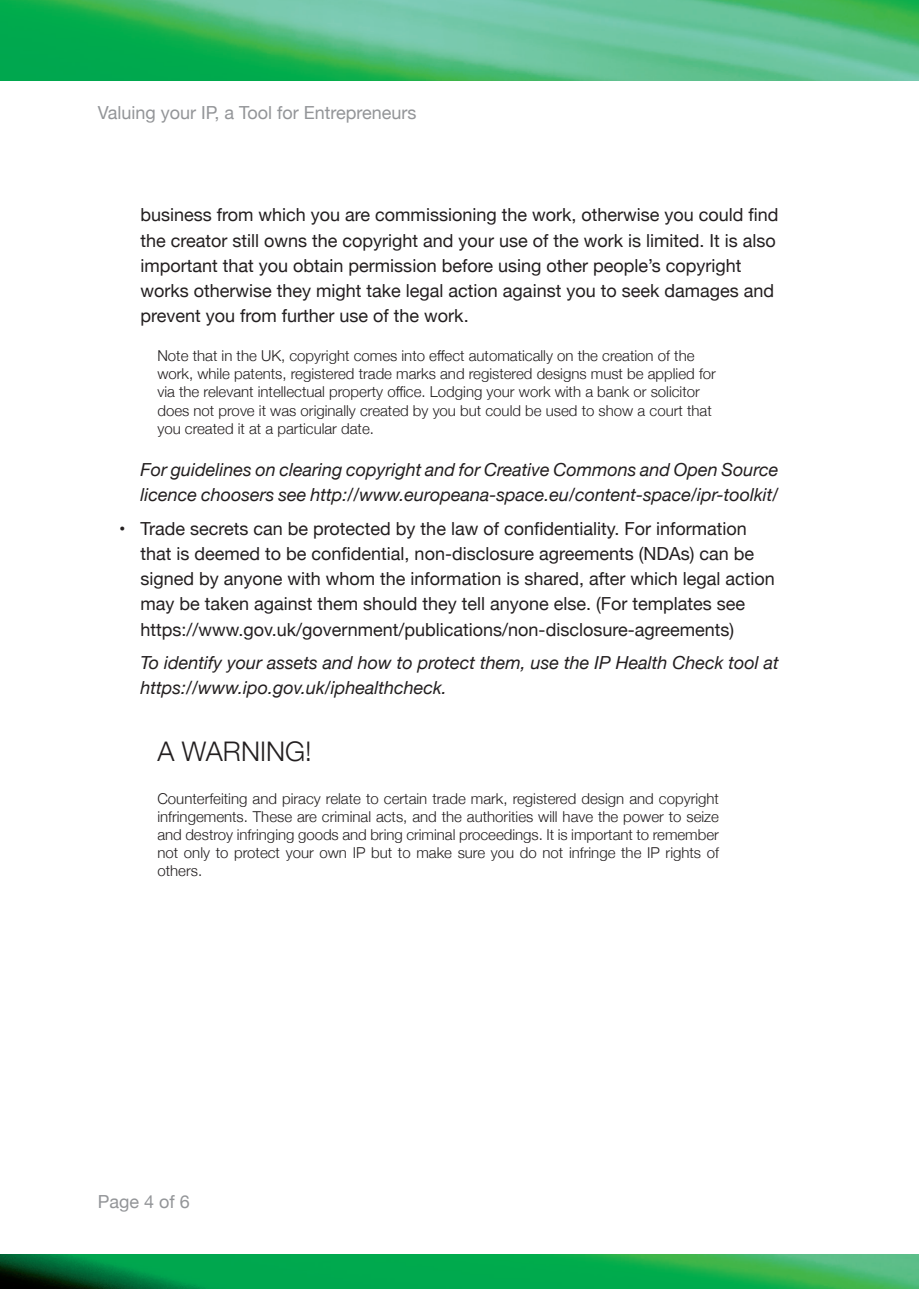
<style>
.page{position:relative;width:919px;height:1289px;background:#fff}
.page>*{position:absolute;margin:0;border:0;box-sizing:border-box;transform-origin:0 0}
.t1{font:300 27px "Helvetica Neue";color:#231f20}
.t2{font:18px/25.2px "Helvetica Neue";color:#231f20}
.t3{font:italic 18px/25.2px "Helvetica Neue";color:#231f20}
.t4{font:18px "Helvetica Neue";color:#939598}
.t5{font:300 15px/18px "Helvetica Neue";color:#231f20}
</style>
<div class="page">
<img style="left:0;top:0;width:918px;height:81px">
<img style="left:0;top:1254px;width:918px;height:34px">
<p class="t4" style="left:98px;top:100px;width:320px">Valuing your IP, a Tool for Entrepreneurs</p>
<p class="t2" style="left:140px;top:203px;width:639px">business from which you are commissioning the work, otherwise you could find the creator still owns the copyright and your use of the work is limited. It is also important that you obtain permission before using other people’s copyright works otherwise they might take legal action against you to seek damages and prevent you from further use of the work.</p>
<p class="t5" style="left:157px;top:346px;width:560px">Note that in the UK, copyright comes into effect automatically on the creation of the work, while patents, registered trade marks and registered designs must be applied for via the relevant intellectual property office. Lodging your work with a bank or solicitor does not prove it was originally created by you but could be used to show a court that you created it at a particular date.</p>
<p class="t3" style="left:140px;top:458px;width:639px">For guidelines on clearing copyright and for Creative Commons and Open Source licence choosers see http://www.europeana-space.eu/content-space/ipr-toolkit/</p>
<p class="t2" style="left:140px;top:516px;width:636px;text-indent:-21px">• Trade secrets can be protected by the law of confidentiality. For information that is deemed to be confidential, non-disclosure agreements (NDAs) can be signed by anyone with whom the information is shared, after which legal action may be taken against them should they tell anyone else. (For templates see https://www.gov.uk/government/publications/non-disclosure-agreements)</p>
<p class="t3" style="left:140px;top:651px;width:639px">To identify your assets and how to protect them, use the IP Health Check tool at https://www.ipo.gov.uk/iphealthcheck.</p>
<h1 class="t1" style="left:157px;top:729px;width:156px">A WARNING!</h1>
<p class="t5" style="left:157px;top:789px;width:563px;text-align:justify">Counterfeiting and piracy relate to certain trade mark, registered design and copyright infringements. These are criminal acts, and the authorities will have the power to seize and destroy infringing goods and bring criminal proceedings. It is important to remember not only to protect your own IP but to make sure you do not infringe the IP rights of others.</p>
<p class="t4" style="left:98px;top:1188px;width:94px">Page 4 of 6</p>
</div>
